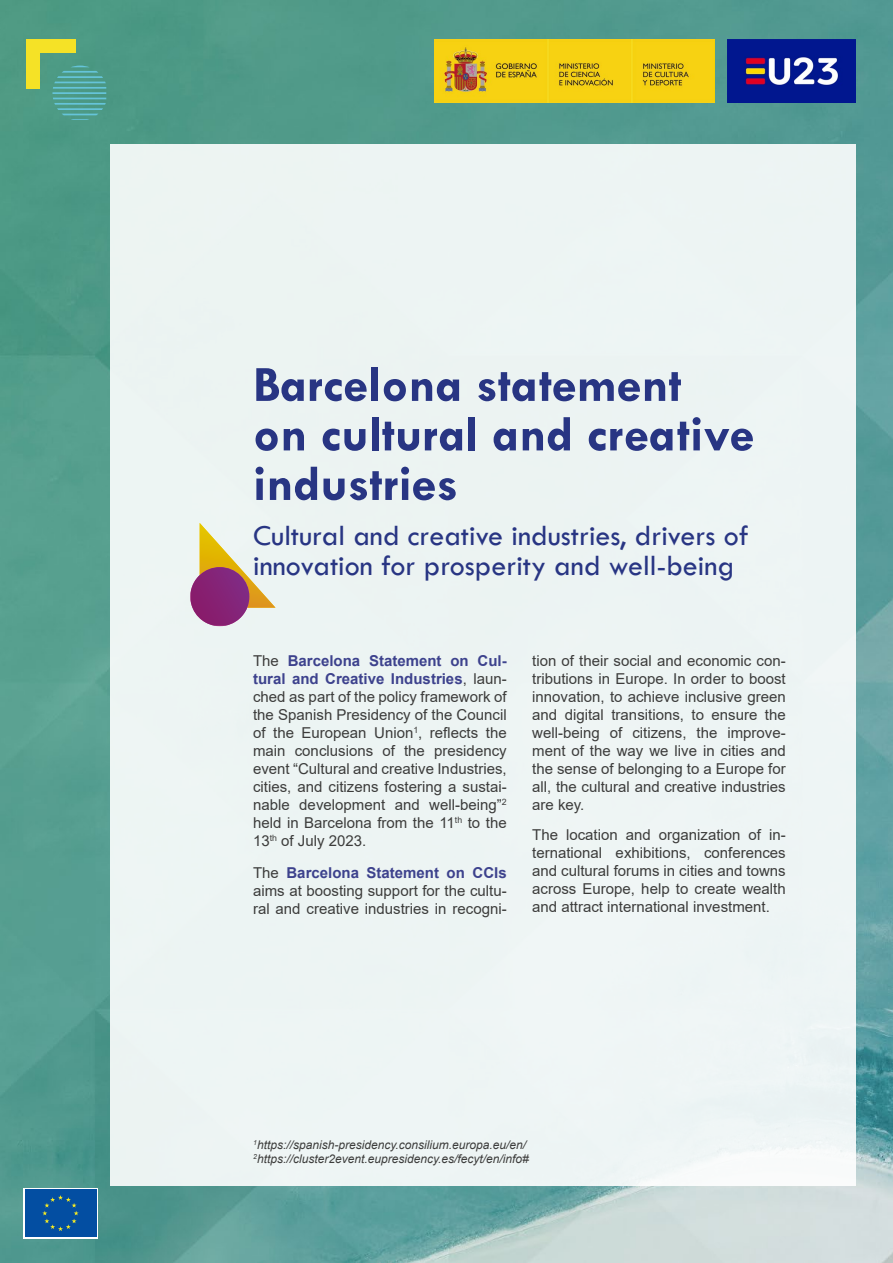
<style>
.page{position:relative;width:893px;height:1263px;background:#fff}
.page>*{position:absolute;margin:0;border:0;box-sizing:border-box;transform-origin:0 0}
.t1{font:700 51px/49.5px "Tw Cen";color:#283583}
.t2{font:30px/30px "Tw Cen";color:#283583}
.t3{font:15px/18px "Arial";color:#3c3c3b;text-align:justify}
.t4{font:italic 12px/14.4px "Arial";color:#3c3c3b}
.s1{font-weight:700;color:#3d428d}
</style>
<div class="page">
<img style="left:0;top:0;width:893px;height:1263px">
<div style="left:111px;top:145px;width:745px;height:1041px;background:#edf4f3"></div>
<div style="left:26px;top:39px;width:13px;height:50px;background:#f5e226"></div>
<div style="left:26px;top:39px;width:50px;height:13px;background:#f5e226"></div>
<svg style="left:52px;top:66px;width:54px;height:54px;background:#52a49a"></svg>
<svg style="left:23px;top:1188px;width:75px;height:50px"></svg>
<div style="left:25px;top:1189px;width:71px;height:48px;background:#034ea2"></div>
<svg style="left:42px;top:1195px;width:37px;height:36px"></svg>
<img style="left:727px;top:39px;width:129px;height:64px">
<img style="left:434px;top:39px;width:280px;height:64px">
<svg style="left:191px;top:523px;width:85px;height:103px"></svg>
<h1 class="t1" style="left:253px;top:359px;width:503px">Barcelona statement<br>on cultural and creative industries</h1>
<h2 class="t2" style="left:253px;top:520px;width:497px">Cultural and creative industries, drivers of innovation for prosperity and well-being</h2>
<p class="t3" style="left:253px;top:651px;width:255px">The <span class="s1">Barcelona Statement on Cul&shy;tural and Creative Industries</span>, laun&shy;ched as part of the policy framework of the Spanish Presidency of the Council of the European Union<sup>1</sup>, reflects the main conclusions of the presidency event “Cultural and creative Industries, cities, and citizens fostering a sustai&shy;nable development and well-being”<sup>2 </sup>held in Barcelona from the 11<sup>th</sup> to the 13<sup>th</sup> of July 2023.</p>
<p class="t3" style="left:253px;top:863px;width:255px">The <span class="s1">Barcelona Statement on CCIs </span>aims at boosting support for the cultu&shy;ral and creative industries in recogni-</p>
<p class="t3" style="left:532px;top:651px;width:255px">tion of their social and economic con&shy;tributions in Europe. In order to boost innovation, to achieve inclusive green and digital transitions, to ensure the well-being of citizens, the improve&shy;ment of the way we live in cities and the sense of belonging to a Europe for all, the cultural and creative industries are key.</p>
<p class="t3" style="left:532px;top:826px;width:255px">The location and organization of in&shy;ternational exhibitions, conferences and cultural forums in cities and towns across Europe, help to create wealth and attract international investment.</p>
<p class="t4" style="left:253px;top:1137px;width:277px"><sup>1</sup>https://spanish-presidency.consilium.europa.eu/en/<br><sup>2</sup>https://cluster2event.eupresidency.es/fecyt/en/info#</p>
</div>
